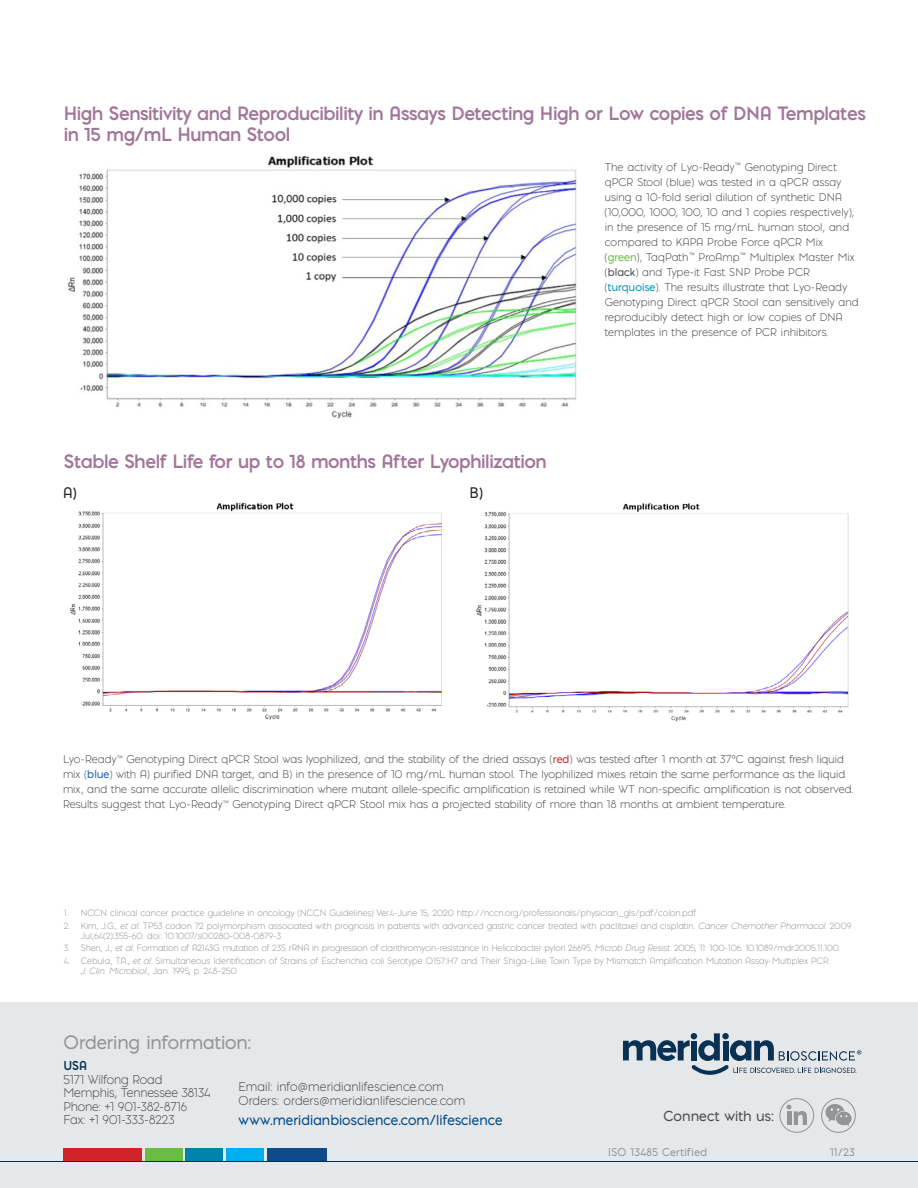
<style>
.page{position:relative;width:918px;height:1188px;background:#fff}
.page>*{position:absolute;margin:0;border:0;box-sizing:border-box;transform-origin:0 0}
.Subhead_PONTIAC{font:700 18px/21.6px "Pontiac";letter-spacing:-.025em;color:#a1769a}
.t1{font:18px "Pontiac";letter-spacing:-.005em;color:#939598}
.body_PONTIAC{font:14.25px "Pontiac";color:#231f20}
.t2{font:13.5px "Pontiac";letter-spacing:.005em;color:#004b8d}
.t3{font:13.5px "Pontiac";letter-spacing:.01em;color:#4b4c4d}
.t4{font:300 12px "Pontiac";color:#4b4c4d}
.t5{font:700 12px "Pontiac";color:#093153}
.SML_body_PONTIAC{font:300 10.5px/15px "Pontiac";letter-spacing:.005em;color:#4b4c4d}
.t6{font:10.5px "Pontiac";letter-spacing:.035em;color:#939598}
.SML_body_PONTIAC-2{font:300 8.55px/10.2px "Pontiac";color:#939598}
.s1{font-weight:400;color:#69bd45}
.s2{font-weight:400}
.s3{font-weight:400;color:#0097b0}
.s4{font-weight:400;color:#d1232a}
.s5{font-weight:400;color:#1465b2}
.s6{font-style:italic}
</style>
<div class="page">
<img style="left:68px;top:156px;width:511px;height:263px">
<div style="left:0;top:1002px;width:918px;height:186px;background:#e6e7e9"></div>
<div style="left:267px;top:1148px;width:60px;height:13px;background:#0e4a86"></div>
<div style="left:226px;top:1148px;width:38px;height:13px;background:#00aeef"></div>
<div style="left:185px;top:1148px;width:38px;height:13px;background:#0083ab"></div>
<div style="left:63px;top:1148px;width:79px;height:13px;background:#d1232a"></div>
<div style="left:145px;top:1148px;width:38px;height:13px;background:#69bd45"></div>
<hr style="left:0;top:1161px;width:918px;height:1px;background:#003056">
<div style="left:779px;top:1098px;width:35px;height:35px;border:1px solid #939598;border-radius:50%"></div>
<svg style="left:787px;top:1105px;width:20px;height:20px"></svg>
<div style="left:821px;top:1098px;width:35px;height:35px;border:1px solid #939598;border-radius:50%"></div>
<svg style="left:825px;top:1104px;width:27px;height:22px"></svg>
<svg style="left:623px;top:1033px;width:238px;height:42px"></svg>
<img style="left:70px;top:502px;width:372px;height:218px">
<img style="left:476px;top:503px;width:373px;height:219px">
<p class="Subhead_PONTIAC" style="left:64px;top:102px;width:804px">High Sensitivity and Reproducibility in Assays Detecting High or Low copies of DNA Templates in 15 mg/mL Human Stool</p>
<p class="Subhead_PONTIAC" style="left:64px;top:451px;width:485px">Stable Shelf Life for up to 18 months After Lyophilization</p>
<p class="body_PONTIAC" style="left:63px;top:482px;width:15px">A)</p>
<p class="body_PONTIAC" style="left:470px;top:482px;width:14px">B)</p>
<p class="SML_body_PONTIAC" style="left:605px;top:159px;width:256px">The activity of Lyo-Ready<sup>™</sup> Genotyping Direct qPCR Stool (blue) was tested in a qPCR assay using a 10-fold serial dilution of synthetic DNA (10,000, 1000, 100, 10 and 1 copies respectively), in the presence of 15 mg/mL human stool, and compared to KAPA Probe Force qPCR Mix (<span class="s1">green</span>), TaqPath<sup>™</sup> ProAmp<sup>™</sup> Multiplex Master Mix (<span class="s2">black</span>) and Type-it Fast SNP Probe PCR (<span class="s3">turquoise</span>). The results illustrate that Lyo-Ready Genotyping Direct qPCR Stool can sensitively and reproducibly detect high or low copies of DNA templates in the presence of PCR inhibitors.</p>
<p class="SML_body_PONTIAC" style="left:63px;top:752px;width:792px">Lyo-Ready<sup>™</sup> Genotyping Direct qPCR Stool was lyophilized, and the stability of the dried assays (<span class="s4">red</span>) was tested after 1 month at 37°C against fresh liquid mix (<span class="s5">blue</span>) with A) purified DNA target, and B) in the presence of 10 mg/mL human stool. The lyophilized mixes retain the same performance as the liquid mix, and the same accurate allelic discrimination where mutant allele-specific amplification is retained while WT non-specific amplification is not observed.<br>Results suggest that Lyo-Ready<sup>™</sup> Genotyping Direct qPCR Stool mix has a projected stability of more than 18 months at ambient temperature.</p>
<p class="SML_body_PONTIAC-2" style="left:64px;top:908px;width:634px">1. NCCN clinical cancer practice guideline in oncology (NCCN Guidelines) Ver.4-June 15, 2020 http://nccn.org/professionals/physician_gls/pdf/colon.pdf</p>
<p class="SML_body_PONTIAC-2" style="left:81px;top:920px;width:772px;text-indent:-17px">2. Kim, J.G., <span class="s6">et al.</span> TP53 codon 72 polymorphism associated with prognosis in patients with advanced gastric cancer treated with paclitaxel and cisplatin. <span class="s6">Cancer Chemother Pharmacol</span>. 2009<br>Jul;64(2):355-60. doi: 10.1007/s00280-008-0879-3</p>
<p class="SML_body_PONTIAC-2" style="left:64px;top:943px;width:778px">3. Shen, J., <span class="s6">et al.</span> Formation of A2143G mutation of 23S rRNA in progression of clarithromycin-resistance in Helicobacter pylori 26695. <span class="s6">Microb Drug Resist</span>. 2005, 11: 100-106. 10.1089/mdr.2005.11.100.</p>
<p class="SML_body_PONTIAC-2" style="left:81px;top:955px;width:751px;text-indent:-17px">4. Cebula, T.A., <span class="s6">et al.</span> Simultaneous Identification of Strains of Escherichia coli Serotype O157:H7 and Their Shiga-Like Toxin Type by Mismatch Amplification Mutation Assay-Multiplex PCR.<br><span class="s6">J. Clin. Microbiol.</span>, Jan. 1995, p. 248–250</p>
<p class="t1" style="left:63px;top:1029px;width:189px">Ordering information:</p>
<p class="t5" style="left:63px;top:1057px;width:25px">USA</p>
<p class="t4" style="left:63px;top:1072px;width:101px">5171 Wilfong Road</p>
<p class="t4" style="left:63px;top:1085px;width:148px">Memphis, Tennessee 38134</p>
<p class="t4" style="left:63px;top:1099px;width:125px">Phone: +1 901-382-8716</p>
<p class="t4" style="left:63px;top:1112px;width:113px">Fax: +1 901-333-8223</p>
<p class="t4" style="left:238px;top:1079px;width:207px">Email: info@meridianlifescience.com</p>
<p class="t4" style="left:238px;top:1093px;width:228px">Orders: orders@meridianlifescience.com</p>
<p class="t2" style="left:238px;top:1110px;width:266px">www.meridianbioscience.com/lifescience</p>
<p class="t3" style="left:663px;top:1106px;width:112px">Connect with us:</p>
<p class="t6" style="left:608px;top:1145px;width:101px">ISO 13485 Certified</p>
<p class="t6" style="left:830px;top:1145px;width:26px">11/23</p>
</div>
